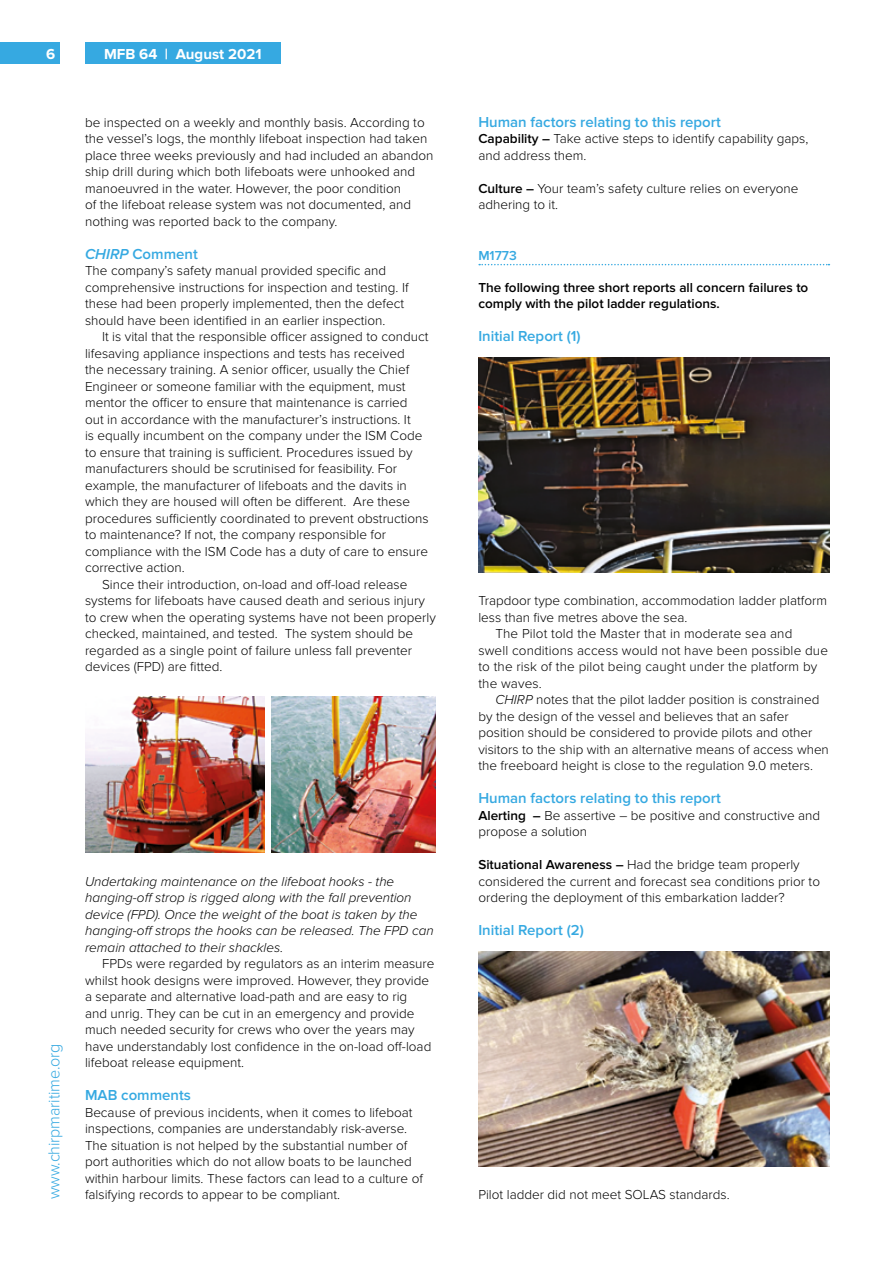
<style>
.page{position:relative;width:893px;height:1263px;background:#fff}
.page>*{position:absolute;margin:0;border:0;box-sizing:border-box;transform-origin:0 0}
.t1{font:300 16.5px "Proxima Nova";letter-spacing:-.01em;color:#36a9e1}
.t2{font:600 15px "Proxima Nova";color:#36a9e1}
.t3{font:700 15px "Proxima Nova";color:#fff}
.t4{font:300 13.5px/16.5px "Proxima Nova";color:#000}
.t5{font:italic 300 13.5px/16.5px "Proxima Nova";color:#000}
.t6{font:600 13.5px/16.5px "Proxima Nova";color:#000}
.t7{font:600 13.5px "Proxima Nova";color:#36a9e1}
.s1{font-style:italic}
.s2{font-weight:600}
</style>
<div class="page">
<div style="left:85px;top:43px;width:196px;height:21px;background:#36a9e1"></div>
<div style="left:0;top:43px;width:60px;height:21px;background:#36a9e1"></div>
<img style="left:85px;top:696px;width:180px;height:157px">
<img style="left:272px;top:696px;width:164px;height:157px">
<svg style="left:479px;top:264px;width:350px;height:1px"></svg>
<img style="left:478px;top:358px;width:351px;height:214px">
<img style="left:478px;top:952px;width:351px;height:214px">
<p class="t3" style="left:46px;top:45px;width:11px">6</p>
<p class="t3" style="left:104px;top:45px;width:159px">MFB 64 | August 2021</p>
<p class="t4" style="left:85px;top:114px;width:350px">be inspected on a weekly and monthly basis. According to the vessel’s logs, the monthly lifeboat inspection had taken place three weeks previously and had included an abandon ship drill during which both lifeboats were unhooked and manoeuvred in the water. However, the poor condition<br>of the lifeboat release system was not documented, and nothing was reported back to the company.</p>
<p class="t2" style="left:85px;top:245px;width:114px"><span class="s1">CHIRP</span> Comment</p>
<p class="t4" style="left:85px;top:263px;width:325px">The company’s safety manual provided specific and comprehensive instructions for inspection and testing. If these had been properly implemented, then the defect should have been identified in an earlier inspection.</p>
<p class="t4" style="left:102px;top:329px;width:328px">It is vital that the responsible officer assigned to conduct</p>
<p class="t4" style="left:85px;top:345px;width:321px">lifesaving appliance inspections and tests has received</p>
<p class="t4" style="left:85px;top:362px;width:326px">the necessary training. A senior officer, usually the Chief</p>
<p class="t4" style="left:85px;top:378px;width:322px">Engineer or someone familiar with the equipment, must</p>
<p class="t4" style="left:85px;top:395px;width:324px">mentor the officer to ensure that maintenance is carried</p>
<p class="t4" style="left:85px;top:411px;width:327px">out in accordance with the manufacturer’s instructions. It</p>
<p class="t4" style="left:85px;top:428px;width:339px">is equally incumbent on the company under the ISM Code</p>
<p class="t4" style="left:85px;top:444px;width:329px">to ensure that training is sufficient. Procedures issued by</p>
<p class="t4" style="left:85px;top:461px;width:314px">manufacturers should be scrutinised for feasibility. For</p>
<p class="t4" style="left:85px;top:477px;width:323px">example, the manufacturer of lifeboats and the davits in</p>
<p class="t4" style="left:85px;top:494px;width:326px">which they are housed will often be different. Are these</p>
<p class="t4" style="left:85px;top:510px;width:345px">procedures sufficiently coordinated to prevent obstructions</p>
<p class="t4" style="left:85px;top:527px;width:303px">to maintenance? If not, the company responsible for</p>
<p class="t4" style="left:85px;top:543px;width:344px">compliance with the ISM Code has a duty of care to ensure</p>
<p class="t4" style="left:85px;top:560px;width:101px">corrective action.</p>
<p class="t4" style="left:102px;top:576px;width:307px">Since their introduction, on-load and off-load release</p>
<p class="t4" style="left:85px;top:593px;width:341px">systems for lifeboats have caused death and serious injury</p>
<p class="t4" style="left:85px;top:609px;width:352px">to crew when the operating systems have not been properly</p>
<p class="t4" style="left:85px;top:626px;width:330px">checked, maintained, and tested. The system should be</p>
<p class="t4" style="left:85px;top:642px;width:329px">regarded as a single point of failure unless fall preventer</p>
<p class="t4" style="left:85px;top:659px;width:139px">devices (FPD) are fitted.</p>
<p class="t1" style="left:45px;top:1199px;width:157px;rotate:-90deg">www.chirpmaritime.org</p>
<p class="t5" style="left:85px;top:873px;width:350px">Undertaking maintenance on the lifeboat hooks - the hanging-off strop is rigged along with the fall prevention device (FPD). Once the weight of the boat is taken by the hanging-off strops the hooks can be released. The FPD can remain attached to their shackles.</p>
<p class="t4" style="left:85px;top:956px;width:351px;text-indent:17px">FPDs were regarded by regulators as an interim measure whilst hook designs were improved. However, they provide a separate and alternative load-path and are easy to rig<br>and unrig. They can be cut in an emergency and provide much needed security for crews who over the years may have understandably lost confidence in the on-load off-load lifeboat release equipment.</p>
<p class="t2" style="left:85px;top:1086px;width:107px">MAB comments</p>
<p class="t4" style="left:85px;top:1104px;width:339px">Because of previous incidents, when it comes to lifeboat inspections, companies are understandably risk-averse.<br>The situation is not helped by the substantial number of port authorities which do not allow boats to be launched within harbour limits. These factors can lead to a culture of falsifying records to appear to be compliant.</p>
<p class="t2" style="left:478px;top:113px;width:244px">Human factors relating to this report</p>
<p class="t4" style="left:478px;top:131px;width:331px"><span class="s2">Capability –</span> Take active steps to identify capability gaps, and address them.</p>
<p class="t4" style="left:478px;top:180px;width:322px"><span class="s2">Culture –</span> Your team’s safety culture relies on everyone adhering to it.</p>
<p class="t7" style="left:478px;top:247px;width:40px">M1773</p>
<p class="t6" style="left:478px;top:279px;width:331px">The following three short reports all concern failures to comply with the pilot ladder regulations.</p>
<p class="t2" style="left:478px;top:327px;width:104px">Initial Report (1)</p>
<p class="t4" style="left:478px;top:593px;width:350px">Trapdoor type combination, accommodation ladder platform</p>
<p class="t4" style="left:478px;top:609px;width:211px">less than five metres above the sea.</p>
<p class="t4" style="left:495px;top:626px;width:299px">The Pilot told the Master that in moderate sea and</p>
<p class="t4" style="left:478px;top:642px;width:351px">swell conditions access would not have been possible due</p>
<p class="t4" style="left:478px;top:659px;width:340px">to the risk of the pilot being caught under the platform by</p>
<p class="t4" style="left:478px;top:675px;width:65px">the waves.</p>
<p class="t4" style="left:495px;top:692px;width:326px"><span class="s1">CHIRP</span> notes that the pilot ladder position is constrained</p>
<p class="t4" style="left:478px;top:708px;width:312px">by the design of the vessel and believes that an safer</p>
<p class="t4" style="left:478px;top:725px;width:335px">position should be considered to provide pilots and other</p>
<p class="t4" style="left:478px;top:741px;width:352px">visitors to the ship with an alternative means of access when</p>
<p class="t4" style="left:478px;top:758px;width:336px">the freeboard height is close to the regulation 9.0 meters.</p>
<p class="t2" style="left:478px;top:789px;width:244px">Human factors relating to this report</p>
<p class="t4" style="left:478px;top:807px;width:343px"><span class="s2">Alerting –</span> Be assertive – be positive and constructive and propose a solution</p>
<p class="t4" style="left:478px;top:857px;width:343px"><span class="s2">Situational Awareness –</span> Had the bridge team properly considered the current and forecast sea conditions prior to ordering the deployment of this embarkation ladder?</p>
<p class="t2" style="left:478px;top:921px;width:107px">Initial Report (2)</p>
<p class="t4" style="left:478px;top:1187px;width:253px">Pilot ladder did not meet SOLAS standards.</p>
</div>
